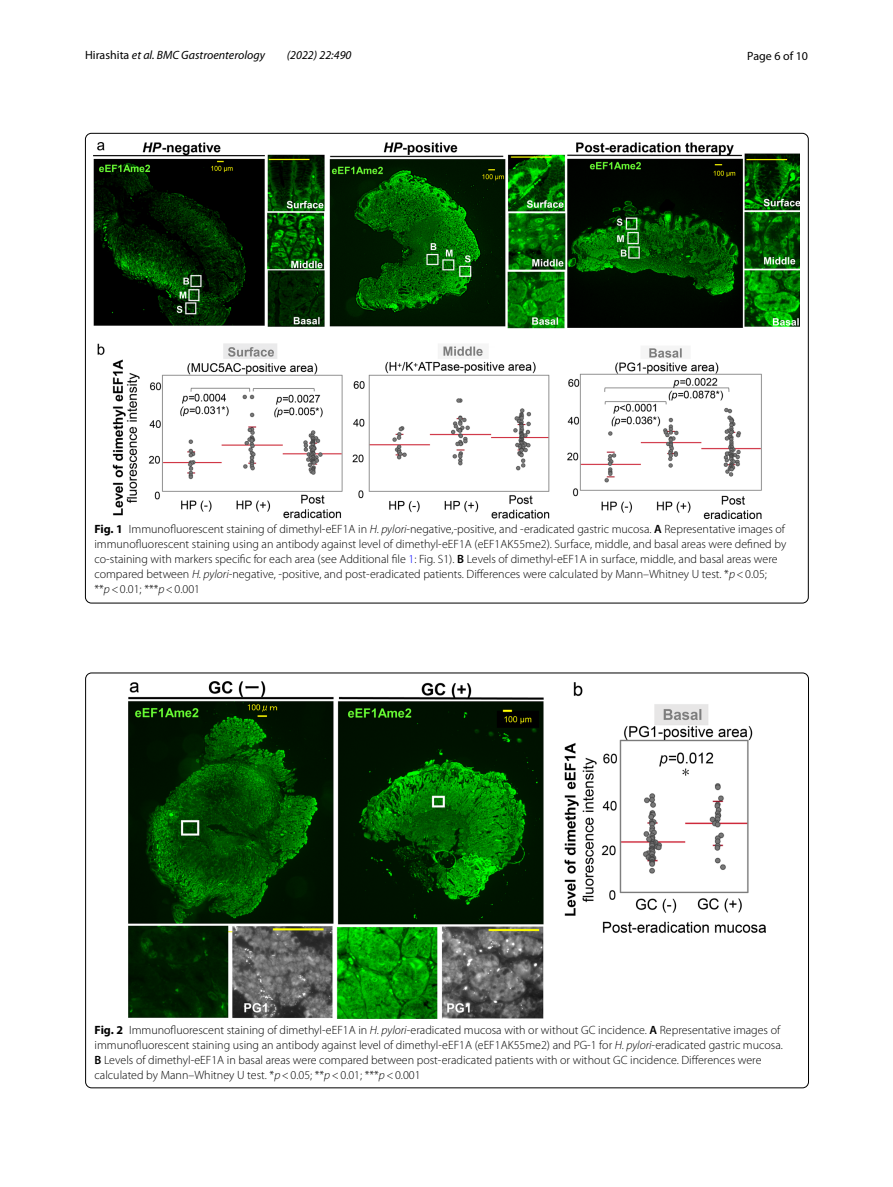
<style>
.page{position:relative;width:893px;height:1187px;background:#fff}
.page>*{position:absolute;margin:0;border:0;box-sizing:border-box;transform-origin:0 0}
.t1{font:300 12px/15px "Myriad Pro";color:#000}
.t2{font:italic 12px "Myriad Pro";color:#000}
.t3{font:12px "Myriad Pro";color:#000}
.s1{font-style:normal}
.s2{font-weight:700}
.s3{font-style:italic}
.s4{font-weight:600}
.s5{color:#00f}
</style>
<div class="page">
<img style="left:94px;top:142px;width:706px;height:376px">
<img style="left:128px;top:682px;width:638px;height:336px">
<p class="t2" style="left:85px;top:48px;width:181px"><span class="s1">Hirashita</span> et al. BMC Gastroenterology</p>
<p class="t2" style="left:287px;top:48px;width:66px">(2022) 22:490</p>
<p class="t3" style="left:747px;top:48px;width:62px">Page 6 of 10</p>
<p class="t1" style="left:94px;top:522px;width:693px"><span class="s2">Fig. 1</span> Immunofluorescent staining of dimethyl-eEF1A in <span class="s3">H. pylori</span>-negative,-positive, and -eradicated gastric mucosa. <span class="s4">A</span> Representative images of immunofluorescent staining using an antibody against level of dimethyl-eEF1A (eEF1AK55me2). Surface, middle, and basal areas were defined by co-staining with markers specific for each area (see Additional file <span class="s5">1</span>: Fig. S1). <span class="s4">B</span> Levels of dimethyl-eEF1A in surface, middle, and basal areas were compared between <span class="s3">H. pylori-</span>negative, -positive, and post-eradicated patients. Differences were calculated by Mann–Whitney U test. *<span class="s3">p</span>&lt;0.05; **<span class="s3">p</span>&lt;0.01; ***<span class="s3">p</span>&lt;0.001</p>
<p class="t1" style="left:95px;top:1022px;width:690px"><span class="s2">Fig. 2</span> Immunofluorescent staining of dimethyl-eEF1A in <span class="s3">H. pylori</span>-eradicated mucosa with or without GC incidence. <span class="s4">A</span> Representative images of immunofluorescent staining using an antibody against level of dimethyl-eEF1A (eEF1AK55me2) and PG-1 for <span class="s3">H. pylori</span>-eradicated gastric mucosa.<br><span class="s4">B</span> Levels of dimethyl-eEF1A in basal areas were compared between post-eradicated patients with or without GC incidence. Differences were calculated by Mann–Whitney U test. *<span class="s3">p</span>&lt;0.05; **<span class="s3">p</span>&lt;0.01; ***<span class="s3">p</span>&lt;0.001</p>
</div>
